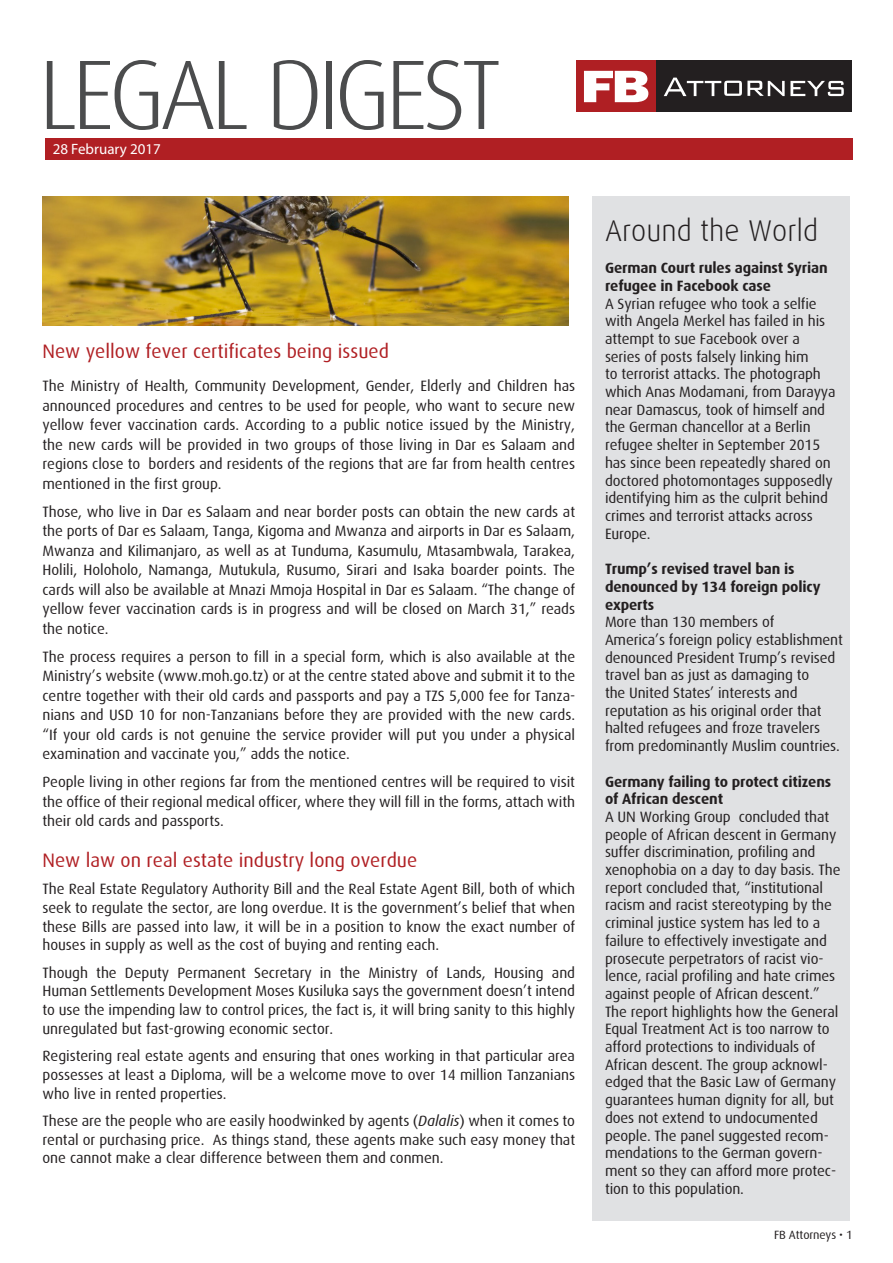
<style>
.page{position:relative;width:893px;height:1263px;background:#fff}
.page>*{position:absolute;margin:0;border:0;box-sizing:border-box;transform-origin:0 0}
.t1{font:300 98.85px "Dax";letter-spacing:-.06em;color:#4b4c4d}
.t2{font:300 30px "Dax";color:#231f20}
.t3{font:19.5px "Dax";color:#b01f23}
.t4{font:16.2px "Myriad Pro";color:#fff}
.t5{font:15px/17.7px "Dax";letter-spacing:-.01em;color:#231f20;text-align:justify}
.t6{font:700 15px/17.7px "Dax";letter-spacing:-.01em;color:#231f20}
.t7{font:15px "Myriad Pro";color:#fff}
.t8{font:12px "Dax";letter-spacing:-.01em;color:#231f20}
.s1{font-style:italic}
</style>
<div class="page">
<div style="left:593px;top:196px;width:257px;height:1024px;background:#e0e1e3"></div>
<img style="left:43px;top:196px;width:525px;height:129px">
<div style="left:654px;top:60px;width:198px;height:52px;background:#231f20"></div>
<div style="left:577px;top:60px;width:79px;height:52px;background:#af1f23"></div>
<svg style="left:584px;top:71px;width:64px;height:31px"></svg>
<svg style="left:664px;top:78px;width:180px;height:18px"></svg>
<div style="left:45px;top:138px;width:808px;height:22px;background:#b01f23"></div>
<h1 class="t1" style="left:38px;top:41px;width:465px">LEGAL DIGEST</h1>
<p class="t7" style="left:53px;top:140px;width:110px">28 February 2017</p>
<p class="t4" style="left:59px;top:147px;width:67px">May 2015</p>
<h3 class="t3" style="left:43px;top:341px;width:348px">New yellow fever certificates being issued</h3>
<p class="t5" style="left:43px;top:376px;width:534px;line-height:19.5px">The Ministry of Health, Community Development, Gender, Elderly and Children has announced procedures and centres to be used for people, who want to secure new yellow fever vaccination cards. According to a public notice issued by the Ministry, the new cards will be provided in two groups of those living in Dar es Salaam and regions close to borders and residents of the regions that are far from health centres mentioned in the first group.</p>
<p class="t5" style="left:43px;top:502px;width:534px;line-height:19.5px">Those, who live in Dar es Salaam and near border posts can obtain the new cards at the ports of Dar es Salaam, Tanga, Kigoma and Mwanza and airports in Dar es Salaam, Mwanza and Kilimanjaro, as well as at Tunduma, Kasumulu, Mtasambwala, Tarakea, Holili, Holoholo, Namanga, Mutukula, Rusumo, Sirari and Isaka boarder points. The cards will also be available at Mnazi Mmoja Hospital in Dar es Salaam. “The change of yellow fever vaccination cards is in progress and will be closed on March 31,” reads the notice.</p>
<p class="t5" style="left:43px;top:647px;width:534px;line-height:19.5px">The process requires a person to fill in a special form, which is also available at the Ministry’s website (www.moh.go.tz) or at the centre stated above and submit it to the centre together with their old cards and passports and pay a TZS 5,000 fee for Tanza&shy;nians and USD 10 for non-Tanzanians before they are provided with the new cards. “If your old cards is not genuine the service provider will put you under a physical examination and vaccinate you,” adds the notice.</p>
<p class="t5" style="left:43px;top:772px;width:534px;line-height:19.5px">People living in other regions far from the mentioned centres will be required to visit the office of their regional medical officer, where they will fill in the forms, attach with their old cards and passports.</p>
<h3 class="t3" style="left:43px;top:849px;width:376px">New law on real estate industry long overdue</h3>
<p class="t5" style="left:43px;top:880px;width:534px;line-height:18.8px">The Real Estate Regulatory Authority Bill and the Real Estate Agent Bill, both of which seek to regulate the sector, are long overdue. It is the government’s belief that when these Bills are passed into law, it will be in a position to know the exact number of houses in supply as well as the cost of buying and renting each.</p>
<p class="t5" style="left:43px;top:963px;width:534px;line-height:18.8px">Though the Deputy Permanent Secretary in the Ministry of Lands, Housing and Human Settlements Development Moses Kusiluka says the government doesn’t intend to use the impending law to control prices, the fact is, it will bring sanity to this highly unregulated but fast-growing economic sector.</p>
<p class="t5" style="left:43px;top:1047px;width:534px;line-height:18.8px">Registering real estate agents and ensuring that ones working in that particular area possesses at least a Diploma, will be a welcome move to over 14 million Tanzanians who live in rented properties.</p>
<p class="t5" style="left:43px;top:1111px;width:534px;line-height:18.8px">These are the people who are easily hoodwinked by agents (<span class="s1">Dalalis</span>) when it comes to rental or purchasing price. As things stand, these agents make such easy money that one cannot make a clear difference between them and conmen.</p>
<h2 class="t2" style="left:605px;top:214px;width:215px">Around the World</h2>
<p class="t6" style="left:605px;top:259px;width:224px">German Court rules against Syrian refugee in Facebook case</p>
<p class="t5" style="left:605px;top:295px;width:232px;text-align:left">A Syrian refugee who took a selfie with Angela Merkel has failed in his attempt to sue Facebook over a series of posts falsely linking him<br>to terrorist attacks. The photograph which Anas Modamani, from Darayya near Damascus, took of himself and the German chancellor at a Berlin refugee shelter in September 2015 has since been repeatedly shared on doctored photomontages supposedly identifying him as the culprit behind crimes and terrorist attacks across<br>Europe.</p>
<p class="t6" style="left:605px;top:560px;width:217px">Trump’s revised travel ban is denounced by 134 foreign policy experts</p>
<p class="t5" style="left:605px;top:613px;width:239px;text-align:left">More than 130 members of<br>America’s foreign policy establishment denounced President Trump’s revised travel ban as just as damaging to<br>the United States’ interests and reputation as his original order that halted refugees and froze travelers from predominantly Muslim countries.</p>
<p class="t6" style="left:605px;top:772px;width:228px">Germany failing to protect citizens of African descent</p>
<p class="t5" style="left:605px;top:808px;width:237px;text-align:left">A UN Working Group concluded that people of African descent in Germany suffer discrimination, profiling and xenophobia on a day to day basis. The report concluded that, “institutional racism and racist stereotyping by the criminal justice system has led to a failure to effectively investigate and prosecute perpetrators of racist vio&shy;lence, racial profiling and hate crimes against people of African descent.” The report highlights how the General Equal Treatment Act is too narrow to afford protections to individuals of African descent. The group acknowl&shy;edged that the Basic Law of Germany guarantees human dignity for all, but does not extend to undocumented people. The panel suggested recom&shy;mendations to the German govern&shy;ment so they can afford more protec&shy;tion to this population.</p>
<p class="t8" style="left:774px;top:1228px;width:80px">FB Attorneys • 1</p>
</div>
